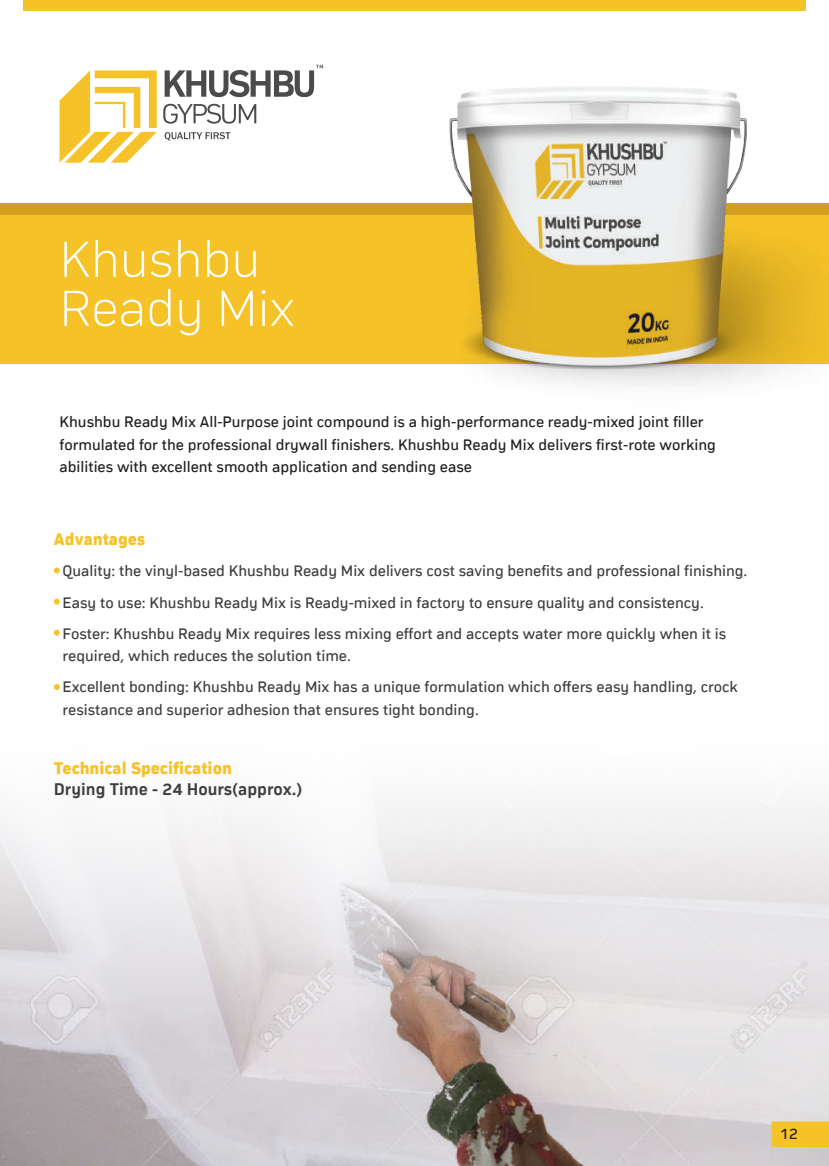
<style>
.page{position:relative;width:829px;height:1166px;background:#fff}
.page>*{position:absolute;margin:0;border:0;box-sizing:border-box;transform-origin:0 0}
.t1{font:52.5px/49px "asse Regular 4";color:#fff}
.t2{font:17.5px "asse Regular 7";color:#f5c227}
.t3{font:17.5px "asse Regular 5";color:#3e3e3f}
.t4{font:15.75px/31.2px "asse Regular 11";color:#3e3e3f}
.t5{font:15.75px/22.4px "asse Regular 11";color:#231f20}
</style>
<div class="page">
<div style="left:0;top:203px;width:828px;height:161px;background:#f5c227"></div>
<div style="left:0;top:203px;width:828px;height:12px;background:#d29d20"></div>
<div style="left:23px;top:0;width:782px;height:10px;background:#f5c227"></div>
<svg style="left:59px;top:70px;width:98px;height:93px"></svg>
<svg style="left:165px;top:132px;width:65px;height:9px"></svg>
<svg style="left:163px;top:104px;width:93px;height:20px"></svg>
<img style="left:0;top:1036px;width:828px;height:130px">
<svg style="left:0;top:799px;width:828px;height:237px"></svg>
<img style="left:449px;top:87px;width:359px;height:298px">
<svg style="left:54px;top:567px;width:6px;height:6px"></svg>
<svg style="left:54px;top:599px;width:6px;height:5px"></svg>
<svg style="left:54px;top:630px;width:6px;height:6px"></svg>
<svg style="left:54px;top:684px;width:6px;height:6px"></svg>
<svg style="left:165px;top:65px;width:158px;height:32px"></svg>
<svg style="left:771px;top:1121px;width:57px;height:26px"></svg>
<h1 class="t1" style="left:59px;top:234px;width:237px">Khushbu<br>Ready Mix</h1>
<p class="t5" style="left:59px;top:410px;width:658px">Khushbu Ready Mix All-Purpose joint compound is a high-performance ready-mixed joint filler formulated for the professional drywall finishers. Khushbu Ready Mix delivers first-rote working abilities with excellent smooth application and sending ease</p>
<p class="t2" style="left:54px;top:529px;width:93px">Advantages</p>
<p class="t4" style="left:63px;top:555px;width:686px">Quality: the vinyl-based Khushbu Ready Mix delivers cost saving benefits and professional finishing.<br>Easy to use: Khushbu Ready Mix is Ready-mixed in factory to ensure quality and consistency.<br>Foster: Khushbu Ready Mix requires less mixing effort and accepts water more quickly when it is</p>
<p class="t4" style="left:63px;top:640px;width:676px">required, which reduces the solution time.<br>Excellent bonding: Khushbu Ready Mix has a unique formulation which offers easy handling, crock</p>
<p class="t4" style="left:63px;top:693px;width:417px">resistance and superior adhesion that ensures tight bonding.</p>
<p class="t2" style="left:54px;top:758px;width:179px">Technical Specification</p>
<p class="t3" style="left:54px;top:779px;width:250px">Drying Time - 24 Hours(approx.)</p>
<p class="t5" style="left:779px;top:1122px;width:20px">12</p>
</div>
